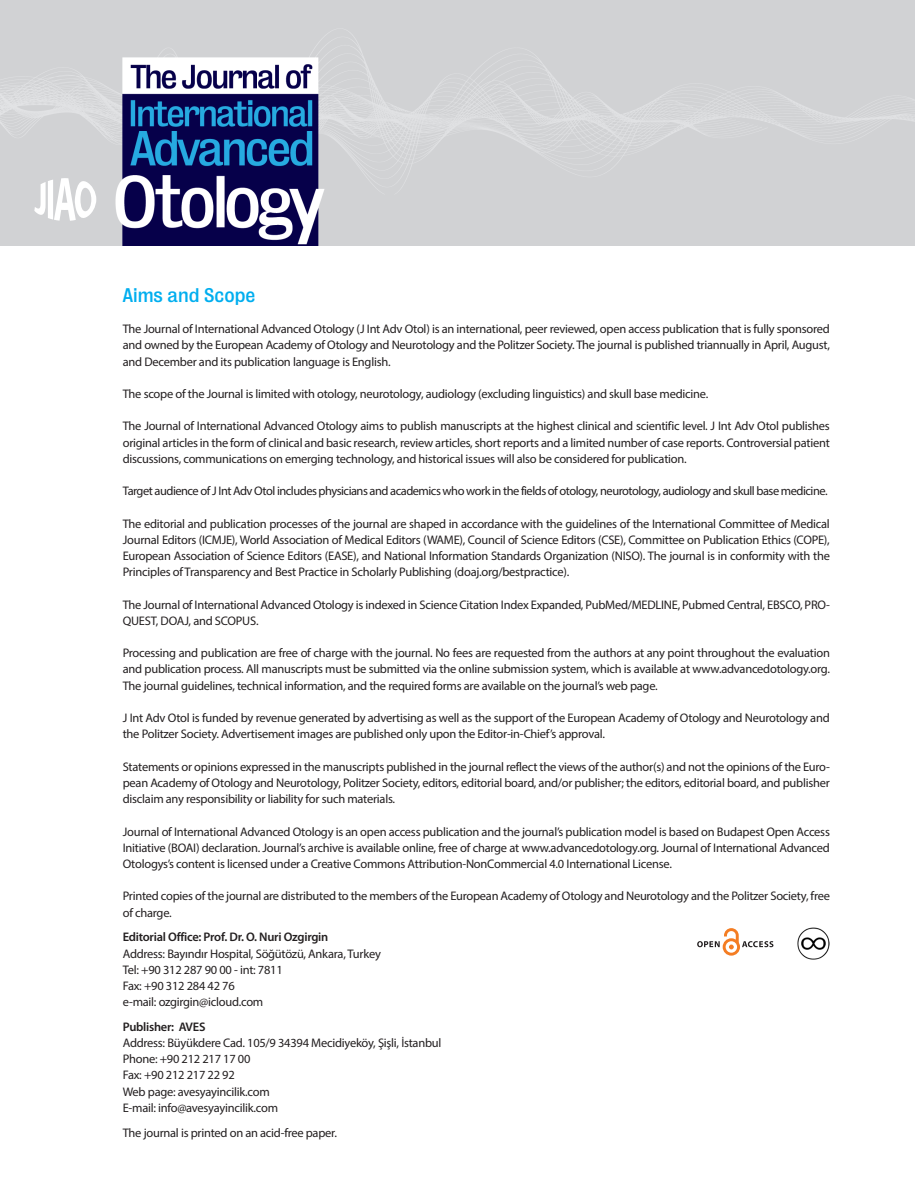
<style>
.page{position:relative;width:915px;height:1191px;background:#fff}
.page>*{position:absolute;margin:0;border:0;box-sizing:border-box;transform-origin:0 0}
.t1{font:18px "Bureau Grot Five Three";color:#00aeef}
.Normal__Web{font:12.45px/16.2px "Myriad Pro";letter-spacing:-.02em;color:#231f20;text-align:justify}
.Normal__Web-2{font:12.45px "Myriad Pro";letter-spacing:-.04em;color:#231f20}
.Normal__Web-3{font:600 12.45px "Myriad Pro";letter-spacing:-.02em;color:#231f20}
</style>
<div class="page">
<img style="left:0;top:0;width:914px;height:245px">
<svg style="left:34px;top:178px;width:62px;height:43px"></svg>
<svg style="left:697px;top:928px;width:76px;height:27px"></svg>
<img style="left:797px;top:927px;width:32px;height:33px">
<p class="t1" style="left:123px;top:285px;width:134px">Aims and Scope</p>
<p class="Normal__Web" style="left:123px;top:321px;width:708px">The Journal of International Advanced Otology (J Int Adv Otol) is an international, peer reviewed, open access publication that is fully sponsored and owned by the European Academy of Otology and Neurotology and the Politzer Society. The journal is published triannually in April, August, and December and its publication language is English.</p>
<p class="Normal__Web" style="left:123px;top:385px;width:586px">The scope of the Journal is limited with otology, neurotology, audiology (excluding linguistics) and skull base medicine.</p>
<p class="Normal__Web" style="left:123px;top:418px;width:708px">The Journal of International Advanced Otology aims to publish manuscripts at the highest clinical and scientific level. J Int Adv Otol publishes original articles in the form of clinical and basic research, review articles, short reports and a limited number of case reports. Controversial patient discussions, communications on emerging technology, and historical issues will also be considered for publication.</p>
<p class="Normal__Web-2" style="left:123px;top:483px;width:706px">Target audience of J Int Adv Otol includes physicians and academics who work in the fields of otology, neurotology, audiology and skull base medicine.</p>
<p class="Normal__Web" style="left:123px;top:515px;width:708px">The editorial and publication processes of the journal are shaped in accordance with the guidelines of the International Committee of Medical Journal Editors (ICMJE), World Association of Medical Editors (WAME), Council of Science Editors (CSE), Committee on Publication Ethics (COPE), European Association of Science Editors (EASE), and National Information Standards Organization (NISO). The journal is in conformity with the Principles of Transparency and Best Practice in Scholarly Publishing (doaj.org/bestpractice).</p>
<p class="Normal__Web" style="left:123px;top:596px;width:708px">The Journal of International Advanced Otology is indexed in Science Citation Index Expanded, PubMed/MEDLINE, Pubmed Central, EBSCO, PRO-<br>QUEST, DOAJ, and SCOPUS.</p>
<p class="Normal__Web" style="left:123px;top:645px;width:708px">Processing and publication are free of charge with the journal. No fees are requested from the authors at any point throughout the evaluation and publication process. All manuscripts must be submitted via the online submission system, which is available at www.advancedotology.org.<br>The journal guidelines, technical information, and the required forms are available on the journal’s web page.</p>
<p class="Normal__Web" style="left:123px;top:709px;width:708px">J Int Adv Otol is funded by revenue generated by advertising as well as the support of the European Academy of Otology and Neurotology and the Politzer Society. Advertisement images are published only upon the Editor-in-Chief’s approval.</p>
<p class="Normal__Web" style="left:123px;top:758px;width:708px">Statements or opinions expressed in the manuscripts published in the journal reflect the views of the author(s) and not the opinions of the Euro&shy;pean Academy of Otology and Neurotology, Politzer Society, editors, editorial board, and/or publisher; the editors, editorial board, and publisher disclaim any responsibility or liability for such materials.</p>
<p class="Normal__Web" style="left:123px;top:823px;width:708px">Journal of International Advanced Otology is an open access publication and the journal’s publication model is based on Budapest Open Access Initiative (BOAI) declaration. Journal’s archive is available online, free of charge at www.advancedotology.org. Journal of International Advanced Otologys’s content is licensed under a Creative Commons Attribution-NonCommercial 4.0 International License.</p>
<p class="Normal__Web" style="left:123px;top:888px;width:708px">Printed copies of the journal are distributed to the members of the European Academy of Otology and Neurotology and the Politzer Society, free of charge.</p>
<p class="Normal__Web-3" style="left:123px;top:929px;width:207px">Editorial Office: Prof. Dr. O. Nuri Ozgirgin</p>
<p class="Normal__Web" style="left:123px;top:945px;width:259px">Address: Bayındır Hospital, Söğütözü, Ankara, Turkey</p>
<p class="Normal__Web" style="left:123px;top:961px;width:161px">Tel: +90 312 287 90 00 - int: 7811</p>
<p class="Normal__Web" style="left:123px;top:977px;width:113px">Fax: +90 312 284 42 76</p>
<p class="Normal__Web" style="left:123px;top:993px;width:142px">e-mail: ozgirgin@icloud.com</p>
<p class="Normal__Web-3" style="left:123px;top:1018px;width:84px">Publisher: AVES</p>
<p class="Normal__Web" style="left:123px;top:1034px;width:320px">Address: Büyükdere Cad. 105/9 34394 Mecidiyeköy, Şişli, İstanbul</p>
<p class="Normal__Web" style="left:123px;top:1050px;width:129px">Phone: +90 212 217 17 00</p>
<p class="Normal__Web" style="left:123px;top:1067px;width:113px">Fax: +90 212 217 22 92</p>
<p class="Normal__Web" style="left:123px;top:1083px;width:148px">Web page: avesyayincilik.com</p>
<p class="Normal__Web" style="left:123px;top:1099px;width:157px">E-mail: info@avesyayincilik.com</p>
<p class="Normal__Web" style="left:123px;top:1124px;width:216px">The journal is printed on an acid-free paper.</p>
</div>
